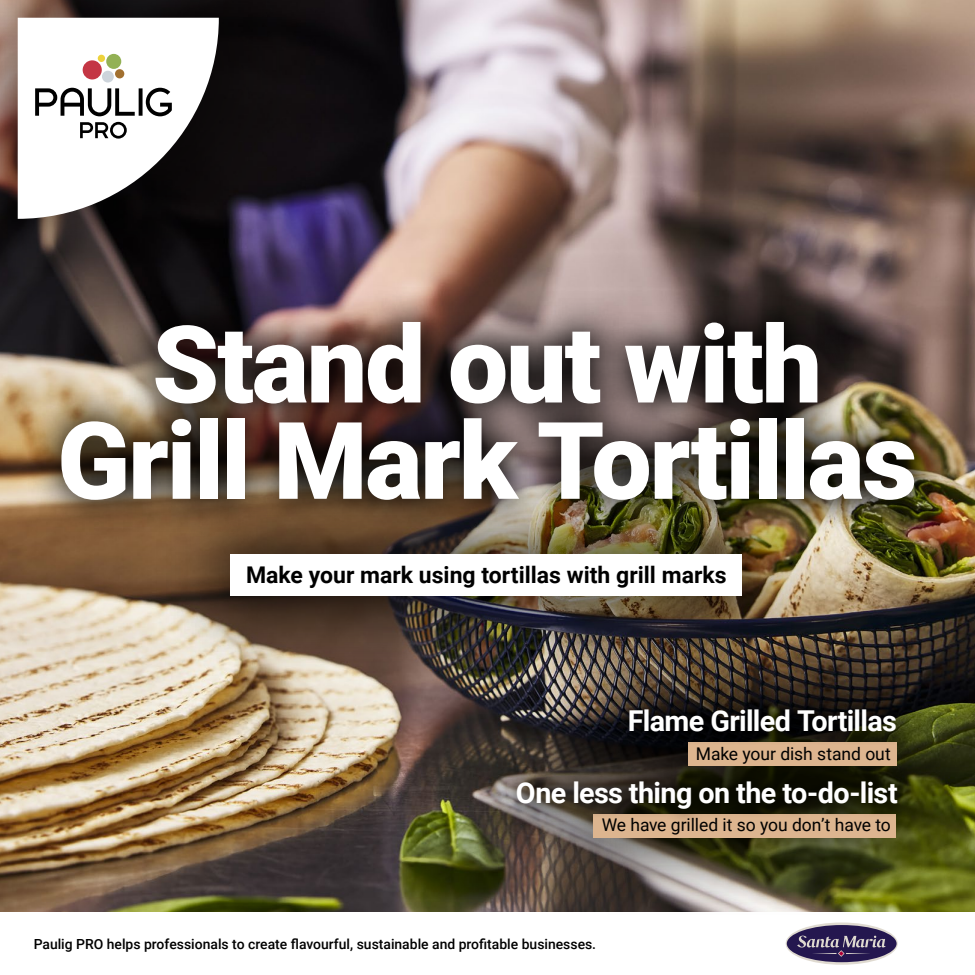
<style>
.page{position:relative;width:975px;height:975px;background:#fff}
.page>*{position:absolute;margin:0;border:0;box-sizing:border-box;transform-origin:0 0}
.t1{font:900 107.25px/96.2px "Roboto";letter-spacing:-.02em;color:#fff;text-align:center}
.t2{font:700 28.75px "Roboto";letter-spacing:-.025em;color:#fff}
.t3{font:700 23px "Roboto";color:#000}
.t4{font:17.5px "Roboto";letter-spacing:-.005em;color:#000}
.t5{font:500 13.88px "Roboto";color:#000}
</style>
<div class="page">
<img style="left:0;top:0;width:974px;height:912px">
<div style="left:0;top:0;width:332px;height:332px;background:#000;opacity:.75"></div>
<svg style="left:18px;top:18px;width:201px;height:201px"></svg>
<svg style="left:35px;top:88px;width:137px;height:28px"></svg>
<div style="left:83px;top:60px;width:19px;height:19px;background:#c43644;border-radius:50%"></div>
<div style="left:106px;top:54px;width:15px;height:15px;background:#93b155;border-radius:50%"></div>
<div style="left:102px;top:71px;width:12px;height:11px;background:#cdd4db;border-radius:50%"></div>
<div style="left:115px;top:69px;width:9px;height:9px;background:#a27030;border-radius:50%"></div>
<div style="left:98px;top:55px;width:7px;height:7px;background:#edd23c;border-radius:50%"></div>
<svg style="left:80px;top:122px;width:47px;height:17px"></svg>
<svg style="left:785px;top:922px;width:112px;height:42px"></svg>
<div style="left:443px;top:632px;width:530px;height:283px;background:#000;opacity:.75"></div>
<div style="left:687px;top:741px;width:209px;height:24px;background:#ddb58f"></div>
<div style="left:593px;top:813px;width:303px;height:24px;background:#ddb58f"></div>
<div style="left:615px;top:694px;width:296px;height:52px;background:#000;opacity:.46"></div>
<div style="left:503px;top:767px;width:410px;height:57px;background:#000;opacity:.46"></div>
<div style="left:154px;top:476px;width:664px;height:197px;background:#000;opacity:.75"></div>
<div style="left:230px;top:554px;width:512px;height:41px;background:#fff"></div>
<img style="left:26px;top:287px;width:922px;height:247px">
<h1 class="t1" style="left:57px;top:312px;width:861px">Stand out with<br>Grill Mark Tortillas</h1>
<h3 class="t3" style="left:246px;top:558px;width:482px">Make your mark using tortillas with grill marks</h3>
<h2 class="t2" style="left:628px;top:700px;width:270px">Flame Grilled Tortillas</h2>
<p class="t4" style="left:695px;top:741px;width:196px">Make your dish stand out</p>
<h2 class="t2" style="left:516px;top:772px;width:383px">One less thing on the to-do-list</h2>
<p class="t4" style="left:601px;top:813px;width:290px">We have grilled it so you don’t have to</p>
<p class="t5" style="left:34px;top:933px;width:564px">Paulig PRO helps professionals to create flavourful, sustainable and profitable businesses.</p>
</div>
